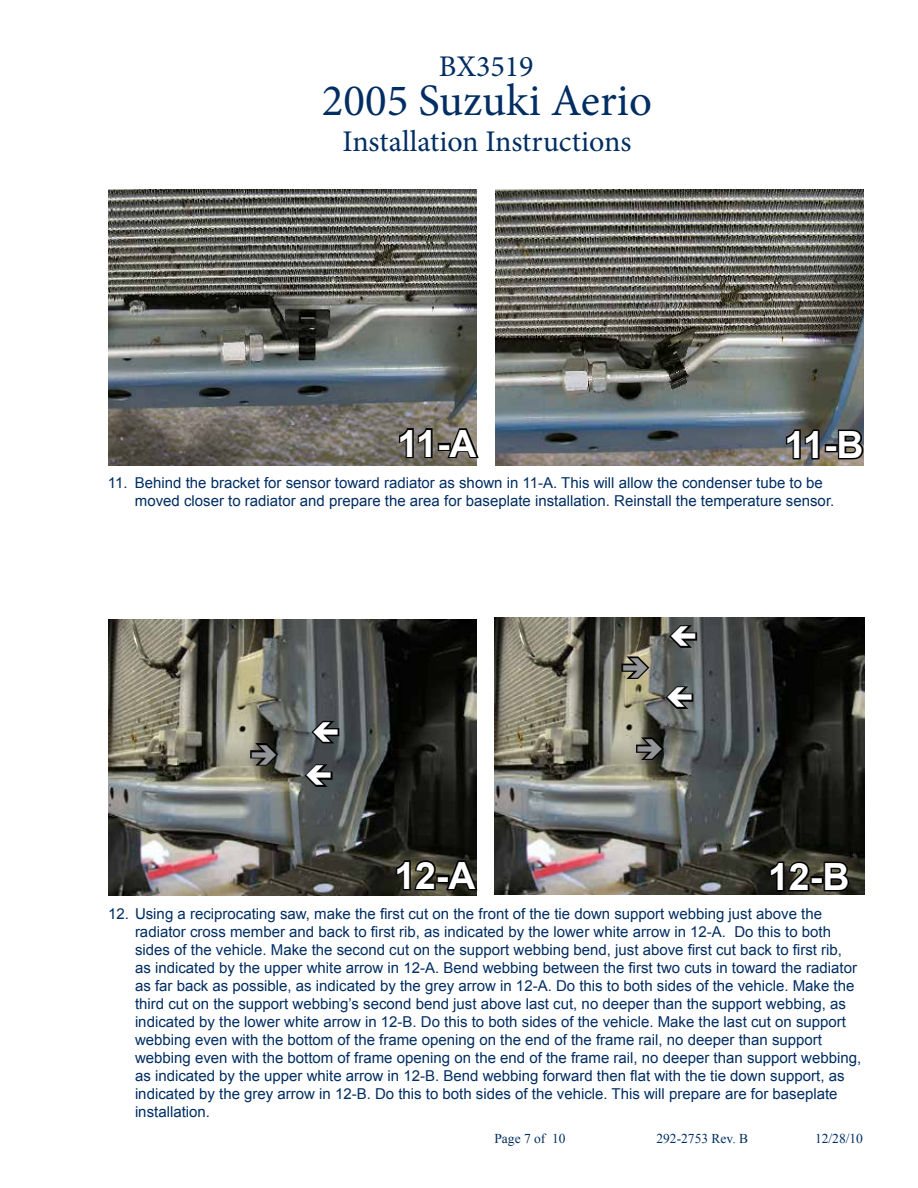
<style>
.page{position:relative;width:918px;height:1188px;background:#fff}
.page>*{position:absolute;margin:0;border:0;box-sizing:border-box;transform-origin:0 0}
.t1{font:45px "Minion Pro";color:#002d62}
.t2{font:700 37.5px "Arial";letter-spacing:-.03em;color:#fff}
.t3{font:30px "Minion Pro";color:#002d62}
.t4{font:15px/18px "Arial";color:#002d62}
.t5{font:13.5px "Times New Roman";color:#002d62}
</style>
<div class="page">
<img style="left:495px;top:618px;width:369px;height:277px">
<img style="left:108px;top:189px;width:369px;height:276px">
<img style="left:495px;top:189px;width:369px;height:276px">
<svg style="left:397px;top:427px;width:37px;height:33px"></svg>
<div style="left:438px;top:443px;width:13px;height:8px;border:3px solid #000"></div>
<svg style="left:445px;top:426px;width:34px;height:34px"></svg>
<svg style="left:784px;top:428px;width:37px;height:33px"></svg>
<div style="left:825px;top:444px;width:13px;height:8px;border:3px solid #000"></div>
<svg style="left:836px;top:428px;width:28px;height:33px"></svg>
<img style="left:108px;top:619px;width:369px;height:277px">
<svg style="left:394px;top:858px;width:44px;height:34px"></svg>
<div style="left:437px;top:875px;width:13px;height:8px;border:3px solid #000"></div>
<svg style="left:444px;top:858px;width:34px;height:34px"></svg>
<svg style="left:768px;top:859px;width:44px;height:34px"></svg>
<div style="left:810px;top:876px;width:14px;height:8px;border:3px solid #000"></div>
<svg style="left:822px;top:860px;width:29px;height:33px"></svg>
<svg style="left:303px;top:762px;width:31px;height:27px"></svg>
<svg style="left:309px;top:718px;width:32px;height:28px"></svg>
<svg style="left:249px;top:741px;width:31px;height:27px"></svg>
<svg style="left:635px;top:735px;width:31px;height:28px"></svg>
<svg style="left:620px;top:654px;width:31px;height:28px"></svg>
<svg style="left:667px;top:623px;width:32px;height:27px"></svg>
<svg style="left:663px;top:684px;width:32px;height:27px"></svg>
<h3 class="t3" style="left:439px;top:46px;width:96px">BX3519</h3>
<h1 class="t1" style="left:322px;top:71px;width:332px">2005 Suzuki Aerio</h1>
<h3 class="t3" style="left:343px;top:122px;width:290px">Installation Instructions</h3>
<h2 class="t2" style="left:398px;top:419px;width:81px">11-A</h2>
<h2 class="t2" style="left:784px;top:420px;width:81px">11-B</h2>
<p class="t4" style="left:135px;top:474px;width:701px;text-indent:-27px">11. Behind the bracket for sensor toward radiator as shown in 11-A. This will allow the condenser tube to be moved closer to radiator and prepare the area for baseplate installation. Reinstall the temperature sensor.</p>
<h2 class="t2" style="left:394px;top:851px;width:82px">12-A</h2>
<h2 class="t2" style="left:768px;top:852px;width:83px">12-B</h2>
<p class="t4" style="left:135px;top:905px;width:728px;text-indent:-27px">12. Using a reciprocating saw, make the first cut on the front of the tie down support webbing just above the radiator cross member and back to first rib, as indicated by the lower white arrow in 12-A. Do this to both sides of the vehicle. Make the second cut on the support webbing bend, just above first cut back to first rib, as indicated by the upper white arrow in 12-A. Bend webbing between the first two cuts in toward the radiator as far back as possible, as indicated by the grey arrow in 12-A. Do this to both sides of the vehicle. Make the third cut on the support webbing’s second bend just above last cut, no deeper than the support webbing, as indicated by the lower white arrow in 12-B. Do this to both sides of the vehicle. Make the last cut on support webbing even with the bottom of the frame opening on the end of the frame rail, no deeper than support webbing even with the bottom of frame opening on the end of the frame rail, no deeper than support webbing, as indicated by the upper white arrow in 12-B. Bend webbing forward then flat with the tie down support, as indicated by the grey arrow in 12-B. Do this to both sides of the vehicle. This will prepare are for baseplate installation.</p>
<p class="t5" style="left:494px;top:1130px;width:73px">Page 7 of 10</p>
<p class="t5" style="left:656px;top:1130px;width:93px">292-2753 Rev. B</p>
<p class="t5" style="left:815px;top:1130px;width:50px">12/28/10</p>
</div>
